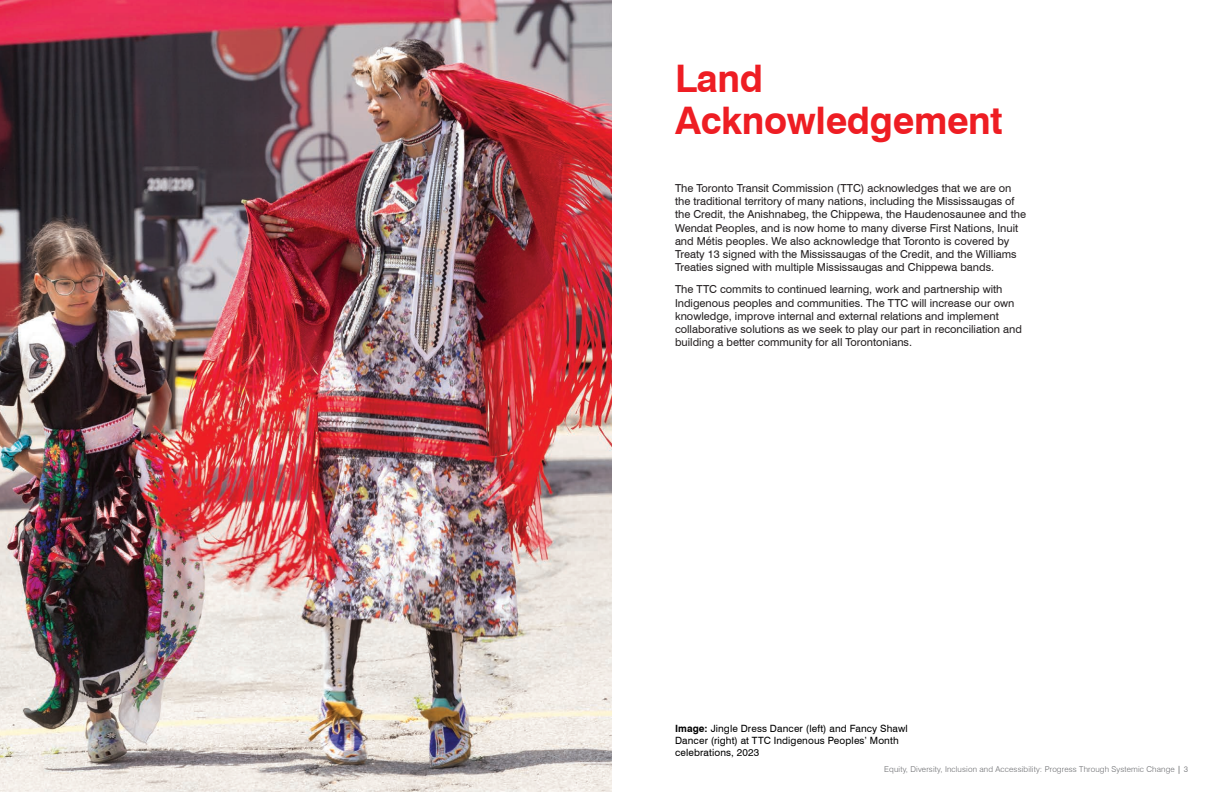
<style>
.page{position:relative;width:1224px;height:792px;background:#fff}
.page>*{position:absolute;margin:0;border:0;box-sizing:border-box;transform-origin:0 0}
.t1{font:700 38px/42px "Swiss 721 BT";letter-spacing:-.01em;color:#ee1d23}
.t2{font:11px/13.2px "Swiss 721 BT";color:#231f20}
.t3{font:10px/12px "Swiss 721 BT";letter-spacing:.015em;color:#000}
.t4{font:300 8px "Swiss 721 BT";letter-spacing:.015em;color:#6c6d70}
.s1{font-weight:700}
</style>
<div class="page">
<img style="left:0;top:0;width:612px;height:792px">
<h1 class="t1" style="left:675px;top:56px;width:329px">Land<br>Acknowledgement</h1>
<p class="t2" style="left:675px;top:181px;width:353px">The Toronto Transit Commission (TTC) acknowledges that we are on the traditional territory of many nations, including the Mississaugas of the Credit, the Anishnabeg, the Chippewa, the Haudenosaunee and the Wendat Peoples, and is now home to many diverse First Nations, Inuit and Métis peoples. We also acknowledge that Toronto is covered by Treaty 13 signed with the Mississaugas of the Credit, and the Williams Treaties signed with multiple Mississaugas and Chippewa bands.</p>
<p class="t2" style="left:675px;top:282px;width:348px">The TTC commits to continued learning, work and partnership with Indigenous peoples and communities. The TTC will increase our own knowledge, improve internal and external relations and implement collaborative solutions as we seek to play our part in reconciliation and building a better community for all Torontonians.</p>
<p class="t3" style="left:675px;top:722px;width:234px"><span class="s1">Image:</span> Jingle Dress Dancer (left) and Fancy Shawl<br>Dancer (right) at TTC Indigenous Peoples’ Month celebrations, 2023</p>
<p class="t4" style="left:884px;top:764px;width:305px">Equity, Diversity, Inclusion and Accessibility: Progress Through Systemic Change | 3</p>
</div>
